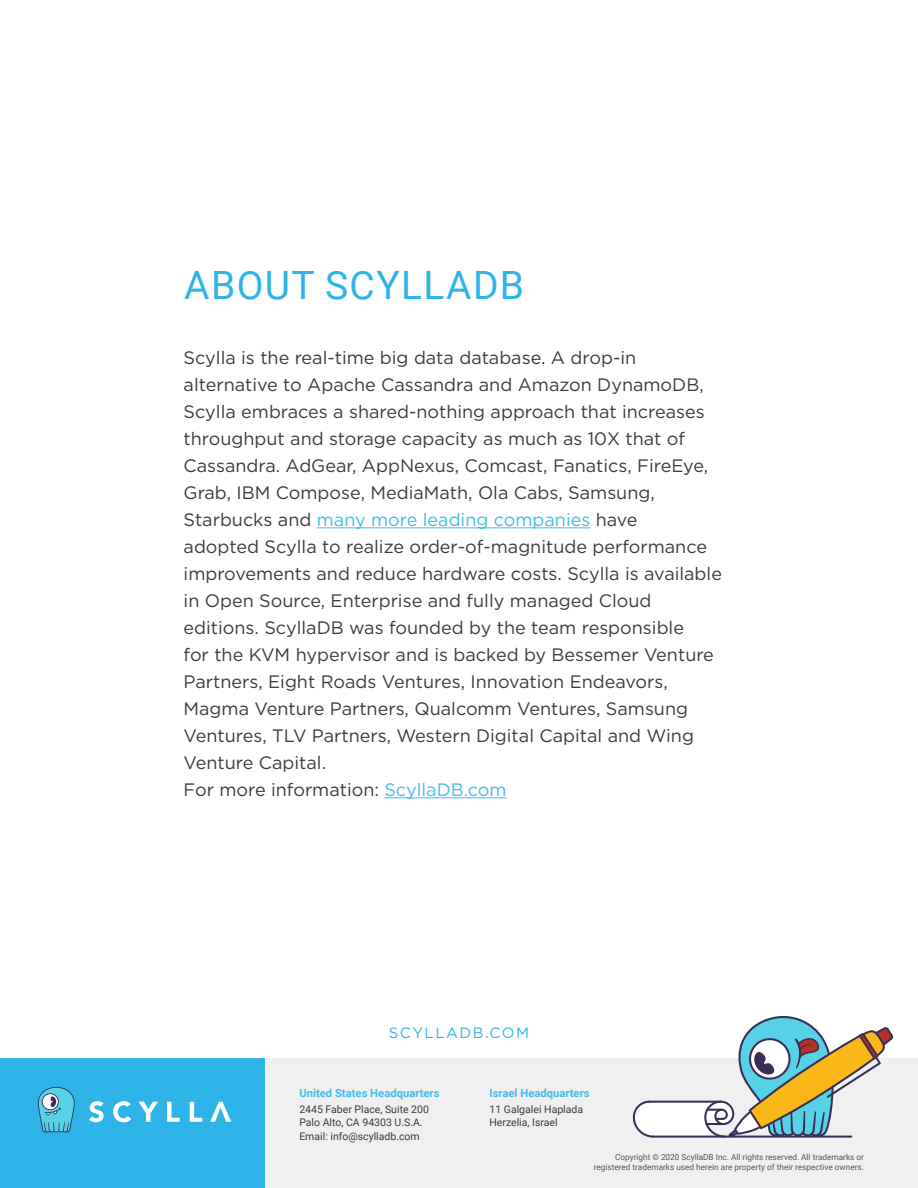
<style>
.page{position:relative;width:918px;height:1188px;background:#fff}
.page>*{position:absolute;margin:0;border:0;box-sizing:border-box;transform-origin:0 0}
.t1{font:39px "Roboto";letter-spacing:.035em;color:#2fb4e9}
.t2{font:18px/27px "Gotham";color:#3c3c3b}
.t3{font:15px "Gotham";letter-spacing:.1em;color:#2fb4e9}
.t4{font:700 11.25px "Roboto";color:#44bbeb}
.t5{font:10.5px/13.5px "Roboto";color:#3c3c3b}
.t6{font:8.25px/9.8px "Roboto";color:#575756;text-align:right}
.s1{color:#44bbeb}
</style>
<div class="page">
<div style="left:265px;top:1058px;width:653px;height:130px;background:#f0f0f0"></div>
<div style="left:0;top:1058px;width:265px;height:130px;background:#2fb4e9"></div>
<svg style="left:633px;top:1016px;width:261px;height:122px"></svg>
<hr style="left:317px;top:527px;width:273px;height:1px;background:#44bbeb">
<hr style="left:384px;top:797px;width:123px;height:1px;background:#44bbeb">
<svg style="left:89px;top:1101px;width:15px;height:21px"></svg>
<svg style="left:113px;top:1101px;width:18px;height:21px"></svg>
<svg style="left:138px;top:1102px;width:20px;height:20px"></svg>
<svg style="left:167px;top:1102px;width:13px;height:20px"></svg>
<svg style="left:190px;top:1102px;width:12px;height:20px"></svg>
<svg style="left:210px;top:1102px;width:21px;height:20px"></svg>
<svg style="left:38px;top:1087px;width:37px;height:46px"></svg>
<h1 class="t1" style="left:184px;top:258px;width:341px">ABOUT SCYLLADB</h1>
<p class="t2" style="left:184px;top:344px;width:540px">Scylla is the real-time big data database. A drop-in alternative to Apache Cassandra and Amazon DynamoDB, Scylla embraces a shared-nothing approach that increases throughput and storage capacity as much as 10X that of Cassandra. AdGear, AppNexus, Comcast, Fanatics, FireEye, Grab, IBM Compose, MediaMath, Ola Cabs, Samsung, Starbucks and <span class="s1">many more leading companies</span> have<br>adopted Scylla to realize order-of-magnitude performance improvements and reduce hardware costs. Scylla is available in Open Source, Enterprise and fully managed Cloud editions. ScyllaDB was founded by the team responsible<br>for the KVM hypervisor and is backed by Bessemer Venture Partners, Eight Roads Ventures, Innovation Endeavors, Magma Venture Partners, Qualcomm Ventures, Samsung Ventures, TLV Partners, Western Digital Capital and Wing Venture Capital.<br>For more information: <span class="s1">ScyllaDB.com</span></p>
<p class="t3" style="left:389px;top:1023px;width:142px">SCYLLADB.COM</p>
<p class="t4" style="left:299px;top:1085px;width:142px">United States Headquarters</p>
<p class="t5" style="left:299px;top:1102px;width:131px">2445 Faber Place, Suite 200<br>Palo Alto, CA 94303 U.S.A.<br>Email: info@scylladb.com</p>
<p class="t4" style="left:489px;top:1085px;width:102px">Israel Headquarters</p>
<p class="t5" style="left:489px;top:1102px;width:95px">11 Galgalei Haplada<br>Herzelia, Israel</p>
<p class="t6" style="left:594px;top:1152px;width:272px">Copyright © 2020 ScyllaDB Inc. All rights reserved. All trademarks or registered trademarks used herein are property of their respective owners.</p>
</div>
